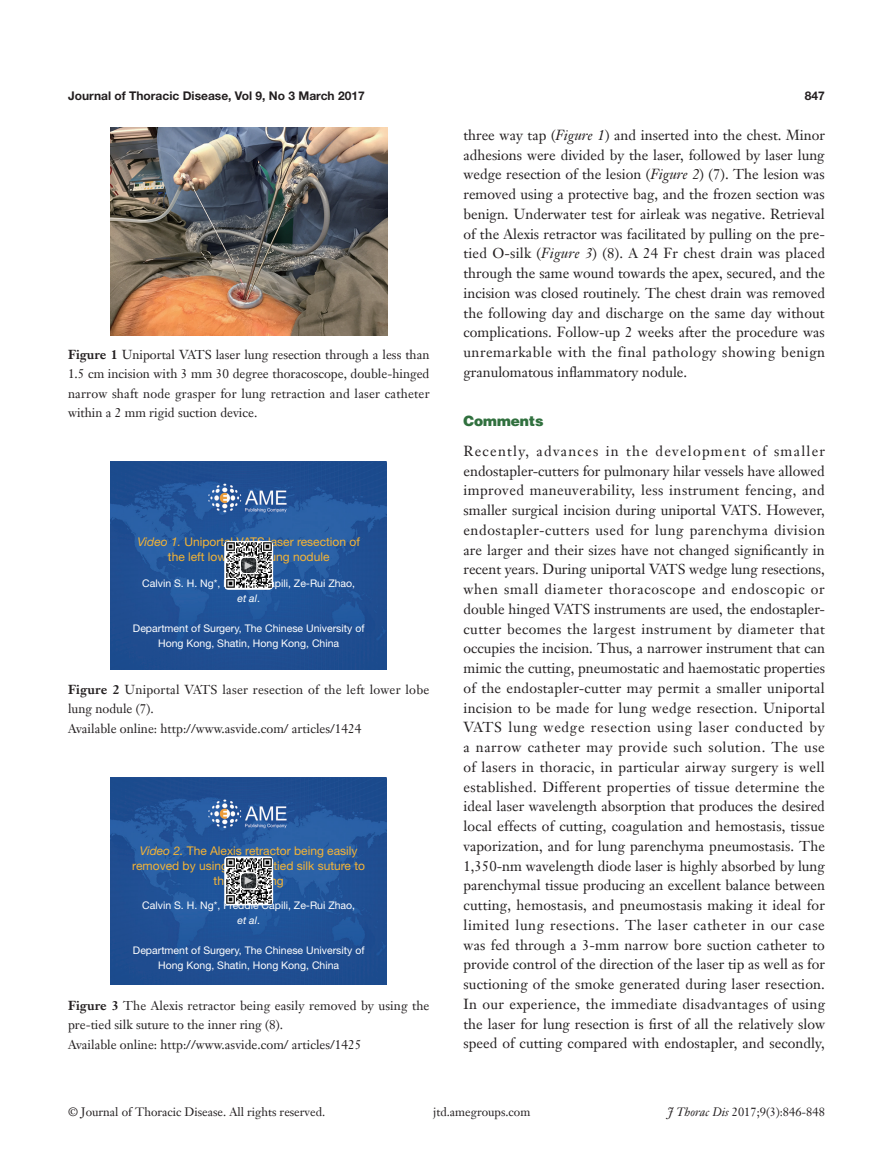
<style>
.page{position:relative;width:893px;height:1170px;background:#fff}
.page>*{position:absolute;margin:0;border:0;box-sizing:border-box;transform-origin:0 0}
.t1{font:14.25px/19.8px "Janson Text LT";letter-spacing:.005em;color:#231f20;text-align:justify}
.t2{font:900 14.25px "Helvetica";color:#30703e}
.t3{font:12.75px/19.5px "Janson Text LT";color:#231f20}
.t4{font:12px/15px "Helvetica Neue LT Pro";color:#f5b435;text-align:center}
.t5{font:12px "Janson Text LT";color:#231f20}
.t6{font:700 12px "Helvetica Neue LT Pro";color:#231f20}
.t7{font:11.55px "Times New Roman";color:#fff}
.t8{font:10.5px/15px "Helvetica Neue LT Pro";color:#fff;text-align:center}
.s1{font-weight:700}
.s2{font-style:italic}
</style>
<div class="page">
<img style="left:111px;top:128px;width:276px;height:207px">
<img style="left:111px;top:461px;width:276px;height:208px">
<svg style="left:224px;top:541px;width:49px;height:48px"></svg>
<img style="left:225px;top:542px;width:47px;height:46px">
<svg style="left:240px;top:557px;width:17px;height:16px"></svg>
<div style="left:240px;top:557px;width:17px;height:16px;border:1px solid #fff;border-radius:4px"></div>
<img style="left:111px;top:777px;width:276px;height:207px">
<svg style="left:224px;top:856px;width:49px;height:49px"></svg>
<img style="left:225px;top:857px;width:47px;height:47px">
<svg style="left:240px;top:872px;width:17px;height:17px"></svg>
<div style="left:240px;top:872px;width:17px;height:17px;border:1px solid #fff;border-radius:4px"></div>
<p class="t6" style="left:68px;top:88px;width:298px">Journal of Thoracic Disease, Vol 9, No 3 March 2017</p>
<p class="t6" style="left:805px;top:88px;width:22px">847</p>
<p class="t3" style="left:68px;top:344px;width:363px;text-align:justify"><span class="s1">Figure 1</span> Uniportal VATS laser lung resection through a less than 1.5 cm incision with 3 mm 30 degree thoracoscope, double-hinged narrow shaft node grasper for lung retraction and laser catheter within a 2 mm rigid suction device.</p>
<p class="t4" style="left:138px;top:533px;width:224px"><span class="s2">Video 1.</span> Uniportal VATS laser resection of the left lower lobe lung nodule</p>
<p class="t8" style="left:142px;top:575px;width:214px">Calvin S. H. Ng*, Freddie Capili, Ze-Rui Zhao, <span class="s2">et al</span>.</p>
<p class="t8" style="left:133px;top:620px;width:233px">Department of Surgery, The Chinese University of<br>Hong Kong, Shatin, Hong Kong, China</p>
<p class="t7" style="left:257px;top:559px;width:13px;rotate:90deg">▲</p>
<p class="t3" style="left:68px;top:679px;width:363px"><span class="s1">Figure 2</span> Uniportal VATS laser resection of the left lower lobe lung nodule (7).<br>Available online: http://www.asvide.com/ articles/1424</p>
<p class="t4" style="left:132px;top:842px;width:234px"><span class="s2">Video 2.</span> The Alexis retractor being easily removed by using the pre-tied silk suture to the inner ring</p>
<p class="t8" style="left:142px;top:897px;width:214px">Calvin S. H. Ng*, Freddie Capili, Ze-Rui Zhao, <span class="s2">et al</span>.</p>
<p class="t8" style="left:133px;top:942px;width:233px">Department of Surgery, The Chinese University of<br>Hong Kong, Shatin, Hong Kong, China</p>
<p class="t7" style="left:257px;top:875px;width:13px;rotate:90deg">▲</p>
<p class="t3" style="left:68px;top:995px;width:363px"><span class="s1">Figure 3</span> The Alexis retractor being easily removed by using the pre-tied silk suture to the inner ring (8).<br>Available online: http://www.asvide.com/ articles/1425</p>
<p class="t1" style="left:463px;top:125px;width:363px">three way tap (<span class="s2">Figure 1</span>) and inserted into the chest. Minor adhesions were divided by the laser, followed by laser lung wedge resection of the lesion (<span class="s2">Figure 2</span>) (7). The lesion was removed using a protective bag, and the frozen section was benign. Underwater test for airleak was negative. Retrieval of the Alexis retractor was facilitated by pulling on the pre&shy;tied O-silk (<span class="s2">Figure 3</span>) (8). A 24 Fr chest drain was placed through the same wound towards the apex, secured, and the incision was closed routinely. The chest drain was removed the following day and discharge on the same day without complications. Follow-up 2 weeks after the procedure was unremarkable with the final pathology showing benign granulomatous inflammatory nodule.</p>
<p class="t2" style="left:463px;top:412px;width:81px">Comments</p>
<p class="t1" style="left:463px;top:441px;width:363px">Recently, advances in the development of smaller endostapler-cutters for pulmonary hilar vessels have allowed improved maneuverability, less instrument fencing, and smaller surgical incision during uniportal VATS. However, endostapler-cutters used for lung parenchyma division are larger and their sizes have not changed significantly in recent years. During uniportal VATS wedge lung resections, when small diameter thoracoscope and endoscopic or double hinged VATS instruments are used, the endostapler&shy;cutter becomes the largest instrument by diameter that occupies the incision. Thus, a narrower instrument that can mimic the cutting, pneumostatic and haemostatic properties of the endostapler-cutter may permit a smaller uniportal incision to be made for lung wedge resection. Uniportal VATS lung wedge resection using laser conducted by a narrow catheter may provide such solution. The use of lasers in thoracic, in particular airway surgery is well established. Different properties of tissue determine the ideal laser wavelength absorption that produces the desired local effects of cutting, coagulation and hemostasis, tissue vaporization, and for lung parenchyma pneumostasis. The 1,350-nm wavelength diode laser is highly absorbed by lung parenchymal tissue producing an excellent balance between cutting, hemostasis, and pneumostasis making it ideal for limited lung resections. The laser catheter in our case was fed through a 3-mm narrow bore suction catheter to provide control of the direction of the laser tip as well as for suctioning of the smoke generated during laser resection.<br>In our experience, the immediate disadvantages of using the laser for lung resection is first of all the relatively slow speed of cutting compared with endostapler, and secondly,</p>
<p class="t5" style="left:68px;top:1104px;width:259px">© Journal of Thoracic Disease. All rights reserved.</p>
<p class="t5" style="left:433px;top:1104px;width:99px">jtd.amegroups.com</p>
<p class="t5" style="left:667px;top:1104px;width:159px"><span class="s2">J Thorac Dis</span> 2017;9(3):846-848</p>
</div>
